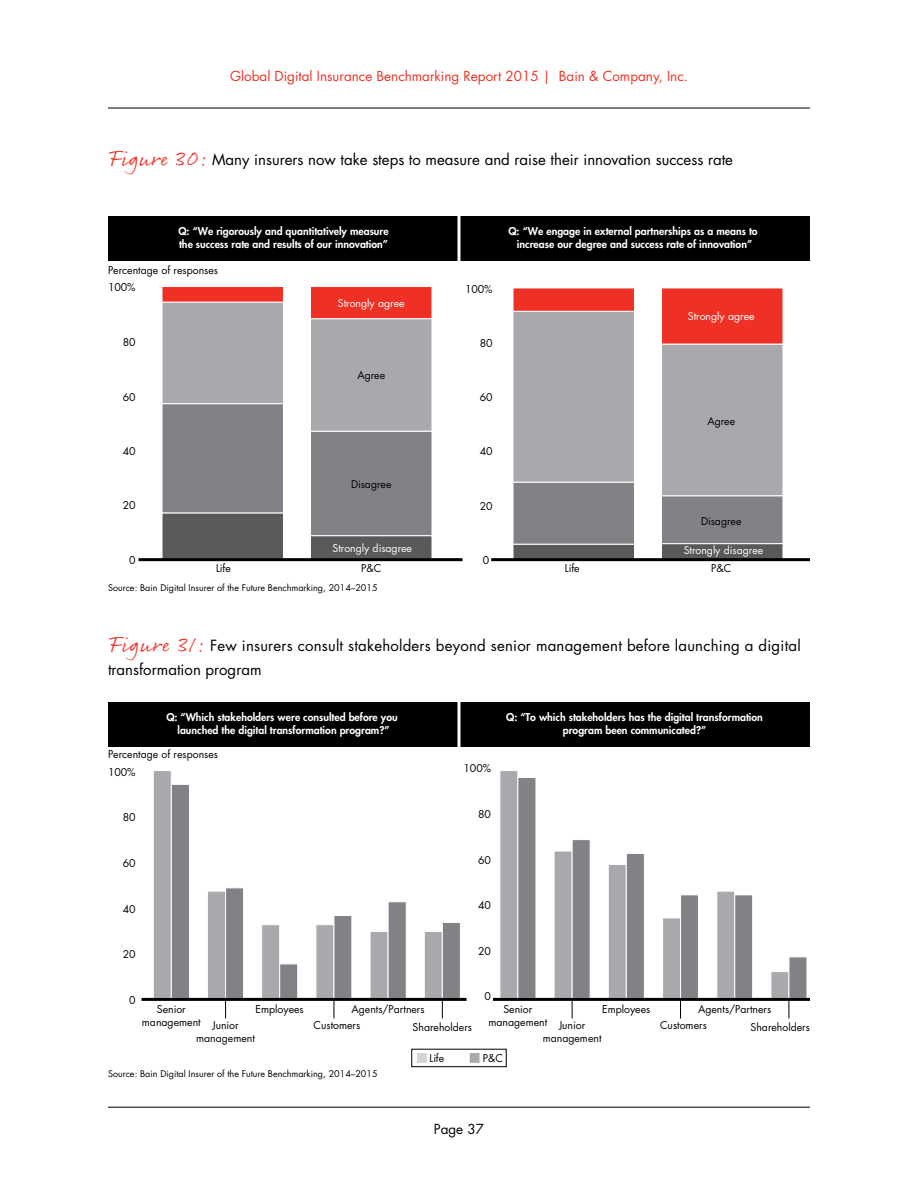
<style>
.page{position:relative;width:918px;height:1188px;background:#fff}
.page>*{position:absolute;margin:0;border:0;box-sizing:border-box;transform-origin:0 0}
.t1{font:15px/24px "Futura";color:#000}
.t2{font:13.5px "Futura";color:#ee3124}
.t3{font:13.5px "Futura";color:#000}
.t4{font:800 10.5px/13.5px "Futura";color:#fff;text-align:center}
.t5{font:10.5px/13.5px "Futura";color:#000}
.t6{font:10.5px "Futura";color:#fff}
.t7{font:9px "Futura";color:#000}
.s1{font-family:"Rollerscript Rough";font-size:22.5px;color:#ee3124}
</style>
<div class="page">
<hr style="left:108px;top:108px;width:702px;height:1px;background:#000">
<hr style="left:108px;top:1107px;width:702px;height:1px;background:#000">
<div style="left:108px;top:702px;width:702px;height:44px;background:#000"></div>
<hr style="left:458px;top:702px;width:2px;height:54px;background:#fff">
<div style="left:153px;top:770px;width:19px;height:229px;background:#a7a9ac;border:1px solid #fff"></div>
<div style="left:171px;top:784px;width:19px;height:215px;background:#808285;border:1px solid #fff"></div>
<div style="left:207px;top:891px;width:19px;height:108px;background:#a7a9ac;border:1px solid #fff"></div>
<div style="left:225px;top:888px;width:19px;height:111px;background:#808285;border:1px solid #fff"></div>
<div style="left:261px;top:925px;width:19px;height:74px;background:#a7a9ac;border:1px solid #fff"></div>
<div style="left:280px;top:964px;width:18px;height:35px;background:#808285;border:1px solid #fff"></div>
<div style="left:316px;top:925px;width:18px;height:74px;background:#a7a9ac;border:1px solid #fff"></div>
<div style="left:334px;top:915px;width:18px;height:84px;background:#808285;border:1px solid #fff"></div>
<div style="left:370px;top:931px;width:18px;height:68px;background:#a7a9ac;border:1px solid #fff"></div>
<div style="left:388px;top:902px;width:18px;height:97px;background:#808285;border:1px solid #fff"></div>
<div style="left:424px;top:931px;width:19px;height:68px;background:#a7a9ac;border:1px solid #fff"></div>
<div style="left:442px;top:922px;width:19px;height:77px;background:#808285;border:1px solid #fff"></div>
<div style="left:500px;top:770px;width:18px;height:229px;background:#a7a9ac;border:1px solid #fff"></div>
<div style="left:518px;top:777px;width:18px;height:222px;background:#808285;border:1px solid #fff"></div>
<div style="left:554px;top:851px;width:18px;height:148px;background:#a7a9ac;border:1px solid #fff"></div>
<div style="left:572px;top:839px;width:18px;height:160px;background:#808285;border:1px solid #fff"></div>
<div style="left:608px;top:864px;width:19px;height:135px;background:#a7a9ac;border:1px solid #fff"></div>
<div style="left:626px;top:853px;width:19px;height:146px;background:#808285;border:1px solid #fff"></div>
<div style="left:662px;top:918px;width:19px;height:81px;background:#a7a9ac;border:1px solid #fff"></div>
<div style="left:680px;top:895px;width:19px;height:104px;background:#808285;border:1px solid #fff"></div>
<div style="left:717px;top:891px;width:18px;height:108px;background:#a7a9ac;border:1px solid #fff"></div>
<div style="left:735px;top:895px;width:18px;height:104px;background:#808285;border:1px solid #fff"></div>
<div style="left:771px;top:971px;width:18px;height:28px;background:#a7a9ac;border:1px solid #fff"></div>
<div style="left:789px;top:957px;width:18px;height:42px;background:#808285"></div>
<div style="left:416px;top:1052px;width:11px;height:12px;background:#d1d3d4;border:1px solid #fff"></div>
<div style="left:412px;top:1049px;width:94px;height:18px;border:1px solid #000"></div>
<div style="left:469px;top:1052px;width:11px;height:12px;background:#a7a9ac;border:1px solid #fff"></div>
<hr style="left:142px;top:998px;width:325px;height:3px;background:#000">
<hr style="left:493px;top:998px;width:317px;height:3px;background:#000">
<svg style="left:225px;top:1001px;width:1px;height:17px"></svg>
<svg style="left:334px;top:1000px;width:1px;height:18px"></svg>
<svg style="left:442px;top:1001px;width:1px;height:17px"></svg>
<svg style="left:572px;top:1000px;width:1px;height:18px"></svg>
<svg style="left:680px;top:1001px;width:1px;height:17px"></svg>
<svg style="left:789px;top:1000px;width:1px;height:18px"></svg>
<div style="left:108px;top:216px;width:702px;height:44px;background:#000"></div>
<hr style="left:458px;top:216px;width:2px;height:54px;background:#fff">
<div style="left:513px;top:544px;width:122px;height:16px;background:#58595b;border:1px solid #fff"></div>
<div style="left:513px;top:482px;width:122px;height:62px;background:#808285;border:1px solid #fff"></div>
<div style="left:513px;top:311px;width:122px;height:171px;background:#a7a9ac;border:1px solid #fff"></div>
<div style="left:513px;top:288px;width:122px;height:23px;background:#ee3124"></div>
<div style="left:661px;top:543px;width:122px;height:17px;background:#58595b"></div>
<div style="left:661px;top:496px;width:122px;height:48px;background:#808285;border:1px solid #fff"></div>
<div style="left:661px;top:344px;width:122px;height:152px;background:#a7a9ac;border:1px solid #fff"></div>
<div style="left:661px;top:288px;width:122px;height:56px;background:#ee3124"></div>
<div style="left:162px;top:513px;width:122px;height:47px;background:#58595b"></div>
<div style="left:162px;top:403px;width:122px;height:110px;background:#808285;border:1px solid #fff"></div>
<div style="left:162px;top:302px;width:122px;height:102px;background:#a7a9ac;border:1px solid #fff"></div>
<div style="left:162px;top:286px;width:122px;height:16px;background:#ee3124;border:1px solid #fff"></div>
<div style="left:310px;top:535px;width:122px;height:25px;background:#58595b"></div>
<div style="left:310px;top:431px;width:122px;height:105px;background:#808285;border:1px solid #fff"></div>
<div style="left:310px;top:319px;width:122px;height:112px;background:#a7a9ac;border:1px solid #fff"></div>
<div style="left:310px;top:286px;width:122px;height:33px;background:#ee3124;border:1px solid #fff"></div>
<hr style="left:138px;top:558px;width:324px;height:3px;background:#000">
<hr style="left:491px;top:558px;width:319px;height:3px;background:#000">
<p class="t2" style="left:230px;top:67px;width:459px">Global Digital Insurance Benchmarking Report 2015 | Bain &amp; Company, Inc.</p>
<h1 class="t1" style="left:108px;top:148px;width:627px"><span class="s1">Figure 30:</span> Many insurers now take steps to measure and raise their innovation success rate</h1>
<p class="t4" style="left:178px;top:224px;width:212px;text-align:left">Q: “We rigorously and quantitatively measure the success rate and results of our innovation”</p>
<p class="t4" style="left:508px;top:224px;width:251px">Q: “We engage in external partnerships as a means to increase our degree and success rate of innovation”</p>
<p class="t5" style="left:108px;top:263px;width:112px">Percentage of responses</p>
<p class="t5" style="left:108px;top:281px;width:29px">100%</p>
<p class="t5" style="left:465px;top:282px;width:29px">100%</p>
<p class="t6" style="left:338px;top:296px;width:68px">Strongly agree</p>
<p class="t6" style="left:688px;top:310px;width:68px">Strongly agree</p>
<p class="t5" style="left:123px;top:335px;width:14px">80</p>
<p class="t5" style="left:480px;top:337px;width:14px">80</p>
<p class="t5" style="left:357px;top:369px;width:29px">Agree</p>
<p class="t5" style="left:123px;top:390px;width:14px">60</p>
<p class="t5" style="left:480px;top:391px;width:14px">60</p>
<p class="t5" style="left:707px;top:414px;width:29px">Agree</p>
<p class="t5" style="left:123px;top:445px;width:14px">40</p>
<p class="t5" style="left:480px;top:445px;width:14px">40</p>
<p class="t5" style="left:351px;top:478px;width:42px">Disagree</p>
<p class="t5" style="left:123px;top:499px;width:14px">20</p>
<p class="t5" style="left:480px;top:500px;width:14px">20</p>
<p class="t5" style="left:701px;top:514px;width:42px">Disagree</p>
<p class="t5" style="left:129px;top:554px;width:8px">0</p>
<p class="t6" style="left:333px;top:541px;width:81px">Strongly disagree</p>
<p class="t6" style="left:684px;top:543px;width:81px">Strongly disagree</p>
<p class="t5" style="left:483px;top:554px;width:8px">0</p>
<p class="t5" style="left:216px;top:562px;width:16px">Life</p>
<p class="t5" style="left:361px;top:562px;width:22px">P&amp;C</p>
<p class="t5" style="left:565px;top:562px;width:16px">Life</p>
<p class="t5" style="left:711px;top:562px;width:22px">P&amp;C</p>
<p class="t7" style="left:108px;top:582px;width:271px">Source: Bain Digital Insurer of the Future Benchmarking, 2014–2015</p>
<h1 class="t1" style="left:108px;top:634px;width:694px"><span class="s1">Figure 31:</span> Few insurers consult stakeholders beyond senior management before launching a digital transformation program</h1>
<p class="t4" style="left:166px;top:710px;width:233px">Q: “Which stakeholders were consulted before you launched the digital transformation program?”</p>
<p class="t4" style="left:506px;top:710px;width:258px">Q: “To which stakeholders has the digital transformation program been communicated?”</p>
<p class="t5" style="left:108px;top:748px;width:112px">Percentage of responses</p>
<p class="t5" style="left:108px;top:765px;width:29px">100%</p>
<p class="t5" style="left:123px;top:811px;width:14px">80</p>
<p class="t5" style="left:464px;top:762px;width:29px">100%</p>
<p class="t5" style="left:478px;top:807px;width:14px">80</p>
<p class="t5" style="left:123px;top:857px;width:14px">60</p>
<p class="t5" style="left:478px;top:853px;width:14px">60</p>
<p class="t5" style="left:123px;top:902px;width:14px">40</p>
<p class="t5" style="left:478px;top:899px;width:14px">40</p>
<p class="t5" style="left:123px;top:948px;width:14px">20</p>
<p class="t5" style="left:478px;top:944px;width:14px">20</p>
<p class="t5" style="left:129px;top:993px;width:8px">0</p>
<p class="t5" style="left:256px;top:1002px;width:50px">Employees</p>
<p class="t5" style="left:142px;top:1002px;width:98px;text-indent:15px">Senior management Junior</p>
<p class="t5" style="left:196px;top:1032px;width:60px">management</p>
<p class="t5" style="left:413px;top:1000px;width:61px;line-height:18px;text-indent:-61px">Agents/Partners<br>Shareholders</p>
<p class="t5" style="left:314px;top:1018px;width:48px">Customers</p>
<p class="t5" style="left:485px;top:990px;width:8px">0</p>
<p class="t5" style="left:602px;top:1002px;width:50px">Employees</p>
<p class="t5" style="left:488px;top:1002px;width:98px;text-indent:15px">Senior management Junior</p>
<p class="t5" style="left:543px;top:1032px;width:60px">management</p>
<p class="t5" style="left:429px;top:1052px;width:16px">Life</p>
<p class="t5" style="left:483px;top:1052px;width:22px">P&amp;C</p>
<p class="t7" style="left:108px;top:1068px;width:271px">Source: Bain Digital Insurer of the Future Benchmarking, 2014–2015</p>
<p class="t5" style="left:751px;top:1000px;width:61px;line-height:18px;text-indent:-53px">Agents/Partners<br>Shareholders</p>
<p class="t5" style="left:660px;top:1018px;width:48px">Customers</p>
<p class="t3" style="left:434px;top:1121px;width:52px">Page 37</p>
</div>
